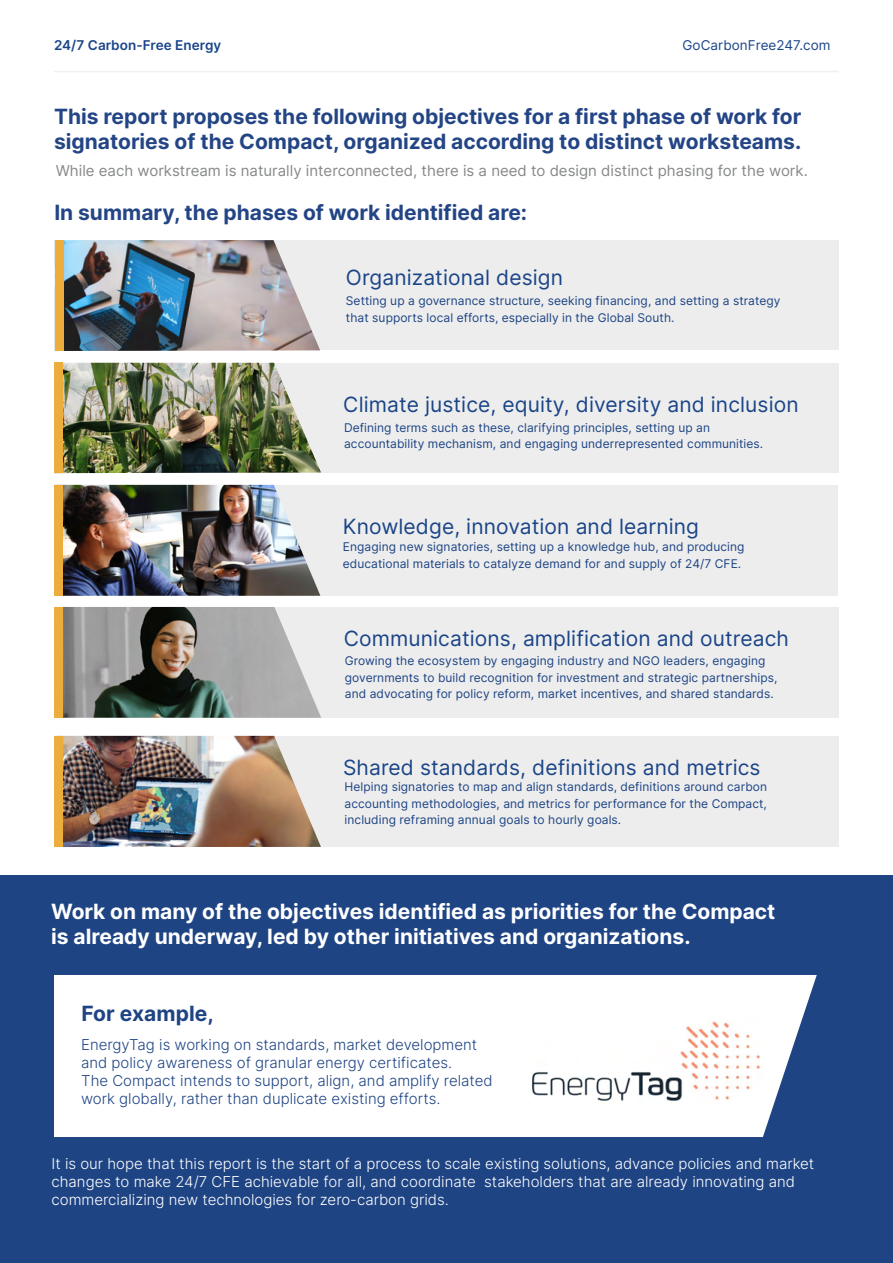
<style>
.page{position:relative;width:893px;height:1263px;background:#fff}
.page>*{position:absolute;margin:0;border:0;box-sizing:border-box;transform-origin:0 0}
.t1{font:21px "Inter";letter-spacing:.005em;color:#1b4588}
.t2{font:700 21px/25.2px "Inter";color:#244585}
.t3{font:700 21px/25.2px "Inter";color:#fff}
.t4{font:700 21px "Inter";letter-spacing:.005em;color:#1e4484}
.t5{font:300 15px/18px "Inter";color:#fff}
.t6{font:300 15px/18px "Inter";color:#1e4484}
.t7{font:15px "Inter";color:#878989}
.t8{font:600 13.5px "Inter";letter-spacing:.005em;color:#1a4589}
.t9{font:13.5px "Inter";letter-spacing:.005em;color:#1a4589}
.t10{font:12px/16.5px "Inter";letter-spacing:.005em;color:#1d4484}
.s1{color:#184489}
</style>
<div class="page">
<hr style="left:54px;top:71px;width:785px;height:1px;background:#f0f0f1">
<div style="left:231px;top:737px;width:608px;height:110px;background:#ededed"></div>
<div style="left:226px;top:607px;width:613px;height:111px;background:#ededed"></div>
<div style="left:226px;top:364px;width:612px;height:109px;background:#ededed"></div>
<div style="left:225px;top:240px;width:613px;height:110px;background:#ededed"></div>
<img style="left:63px;top:363px;width:258px;height:110px">
<img style="left:63px;top:240px;width:257px;height:111px">
<img style="left:62px;top:607px;width:259px;height:111px">
<img style="left:62px;top:736px;width:259px;height:111px">
<div style="left:226px;top:485px;width:612px;height:111px;background:#ededed"></div>
<img style="left:63px;top:485px;width:257px;height:111px">
<div style="left:0;top:875px;width:893px;height:388px;background:#1e4484"></div>
<div style="left:54px;top:975px;width:763px;height:162px;background:#fff"></div>
<img style="left:526px;top:1017px;width:236px;height:87px">
<div style="left:55px;top:240px;width:8px;height:111px;background:#edad3d"></div>
<div style="left:54px;top:362px;width:9px;height:111px;background:#edad3d"></div>
<div style="left:54px;top:485px;width:9px;height:111px;background:#edad3d"></div>
<div style="left:54px;top:607px;width:8px;height:111px;background:#edad3d"></div>
<div style="left:54px;top:736px;width:8px;height:111px;background:#edad3d"></div>
<p class="t8" style="left:54px;top:35px;width:169px">24/7 Carbon-Free E<span class="s1">nergy</span></p>
<p class="t9" style="left:682px;top:35px;width:150px">GoCarbonFree247.com</p>
<h1 class="t2" style="left:54px;top:103px;width:749px">This report proposes the following objectives for a first phase of work for signatories of the Compact, organized according to distinct worksteams.</h1>
<p class="t7" style="left:56px;top:160px;width:754px">While each workstream is naturally interconnected, there is a need to design distinct phasing for the work.</p>
<h1 class="t2" style="left:54px;top:199px;width:474px">In summary, the phases of work identified are:</h1>
<h1 class="t1" style="left:346px;top:262px;width:219px">Organizational design</h1>
<p class="t10" style="left:346px;top:292px;width:436px">Setting up a governance structure, seeking financing, and setting a strategy that supports local efforts, especially in the Global South.</p>
<h1 class="t1" style="left:343px;top:389px;width:457px">Climate justice, equity, diversity and inclusion</h1>
<p class="t10" style="left:344px;top:419px;width:421px">Defining terms such as these, clarifying principles, setting up an accountability mechanism, and engaging underrepresented communities.</p>
<h1 class="t1" style="left:343px;top:511px;width:358px">Knowledge, innovation and learning</h1>
<p class="t10" style="left:343px;top:538px;width:403px">Engaging new signatories, setting up a knowledge hub, and producing educational materials to catalyze demand for and supply of 24/7 CFE.</p>
<h1 class="t1" style="left:344px;top:623px;width:447px">Communications, amplification and outreach</h1>
<p class="t10" style="left:345px;top:652px;width:434px">Growing the ecosystem by engaging industry and NGO leaders, engaging governments to build recognition for investment and strategic partnerships, and advocating for policy reform, market incentives, and shared standards.</p>
<h1 class="t1" style="left:343px;top:752px;width:419px">Shared standards, definitions and metrics</h1>
<p class="t10" style="left:345px;top:778px;width:424px;text-align:justify">Helping signatories to map and align standards, definitions around carbon accounting methodologies, and metrics for performance for the Compact, including reframing annual goals to hourly goals.</p>
<h1 class="t3" style="left:51px;top:898px;width:726px">Work on many of the objectives identified as priorities for the Compact is already underway, led by other initiatives and organizations.</h1>
<h1 class="t4" style="left:81px;top:998px;width:134px">For example,</h1>
<p class="t6" style="left:81px;top:1035px;width:413px">EnergyTag is working on standards, market development and policy awareness of granular energy certificates.<br>The Compact intends to support, align, and amplify related work globally, rather than duplicate existing efforts.</p>
<p class="t5" style="left:52px;top:1154px;width:764px">It is our hope that this report is the start of a process to scale existing solutions, advance policies and market changes to make 24/7 CFE achievable for all, and coordinate stakeholders that are already innovating and commercializing new technologies for zero-carbon grids.</p>
</div>
